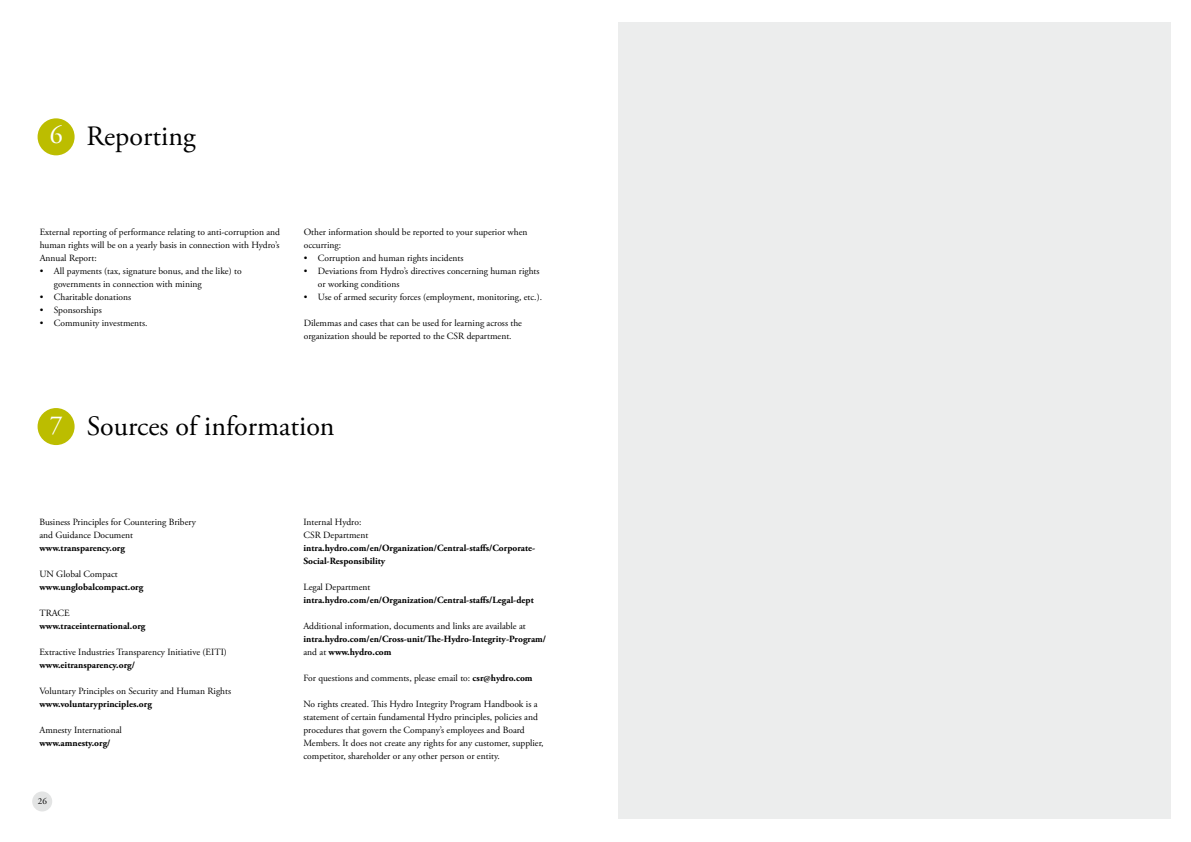
<style>
.page{position:relative;width:1191px;height:842px;background:#fff}
.page>*{position:absolute;margin:0;border:0;box-sizing:border-box;transform-origin:0 0}
.t1{font:28px "Adobe Garamond Pro";color:#000}
.t2{font:9.5px/13px "Adobe Garamond Pro";color:#000}
.t3{font:700 9.5px/13px "Adobe Garamond Pro";color:#000}
.t4{font:9px "Adobe Garamond Pro";color:#000}
.s1{font-size:26px;color:#fff}
.s2{font-weight:400}
.s3{font-weight:700}
</style>
<div class="page">
<div style="left:618px;top:23px;width:553px;height:796px;background:#eceded"></div>
<div style="left:38px;top:408px;width:37px;height:37px;background:#bcbd00;border-radius:50%"></div>
<div style="left:32px;top:791px;width:20px;height:20px;background:#e3e4e4;border-radius:50%"></div>
<div style="left:38px;top:118px;width:37px;height:37px;background:#bcbd00;border-radius:50%"></div>
<h1 class="t1" style="left:50px;top:119px;width:147px"><span class="s1">6</span> Reporting</h1>
<p class="t2" style="left:40px;top:226px;width:242px;text-align:justify">External reporting of performance relating to anti-corruption and human rights will be on a yearly basis in connection with Hydro’s Annual Report:</p>
<p class="t2" style="left:54px;top:265px;width:189px;text-indent:-14px">• All payments (tax, signature bonus, and the like) to governments in connection with mining</p>
<p class="t2" style="left:40px;top:291px;width:93px">• Charitable donations</p>
<p class="t2" style="left:40px;top:304px;width:64px">• Sponsorships</p>
<p class="t2" style="left:40px;top:317px;width:109px">• Community investments.</p>
<p class="t2" style="left:304px;top:226px;width:225px">Other information should be reported to your superior when occurring:</p>
<p class="t2" style="left:304px;top:252px;width:161px">• Corruption and human rights incidents</p>
<p class="t2" style="left:318px;top:265px;width:223px;text-indent:-14px">• Deviations from Hydro’s directives concerning human rights or working conditions</p>
<p class="t2" style="left:304px;top:291px;width:240px">• Use of armed security forces (employment, monitoring, etc.).</p>
<p class="t2" style="left:304px;top:317px;width:220px">Dilemmas and cases that can be used for learning across the organization should be reported to the CSR department.</p>
<h1 class="t1" style="left:50px;top:409px;width:286px"><span class="s1">7</span> Sources of information</h1>
<p class="t2" style="left:39px;top:515px;width:158px">Business Principles for Countering Bribery and Guidance Document</p>
<p class="t3" style="left:39px;top:541px;width:87px">www.transparency.org</p>
<p class="t2" style="left:39px;top:567px;width:80px">UN Global Compact</p>
<p class="t3" style="left:39px;top:580px;width:106px">www.unglobalcompact.org</p>
<p class="t2" style="left:39px;top:606px;width:32px">TRACE</p>
<p class="t3" style="left:39px;top:619px;width:108px">www.traceinternational.org</p>
<p class="t2" style="left:39px;top:645px;width:189px">Extractive Industries Transparency Initiative (EITI)</p>
<p class="t3" style="left:39px;top:658px;width:97px">www.eitransparency.org/</p>
<p class="t2" style="left:39px;top:684px;width:193px">Voluntary Principles on Security and Human Rights</p>
<p class="t3" style="left:39px;top:697px;width:114px">www.voluntaryprinciples.org</p>
<p class="t2" style="left:39px;top:723px;width:84px">Amnesty International</p>
<p class="t3" style="left:39px;top:736px;width:73px">www.amnesty.org/</p>
<p class="t4" style="left:38px;top:796px;width:10px">26</p>
<p class="t2" style="left:303px;top:515px;width:66px">Internal Hydro:<br>CSR Department</p>
<p class="t3" style="left:303px;top:541px;width:233px">intra.hydro.com/en/Organization/Central-staffs/Corporate-<br>Social-Responsibility</p>
<p class="t2" style="left:303px;top:580px;width:68px">Legal Department</p>
<p class="t3" style="left:303px;top:593px;width:232px">intra.hydro.com/en/Organization/Central-staffs/Legal-dept</p>
<p class="t2" style="left:303px;top:619px;width:224px">Additional information, documents and links are available at</p>
<p class="t3" style="left:303px;top:632px;width:244px">intra.hydro.com/en/Cross-unit/The-Hydro-Integrity-Program/ <span class="s2">and at</span> www.hydro.com</p>
<p class="t2" style="left:303px;top:671px;width:231px">For questions and comments, please email to: <span class="s3">csr@hydro.com</span></p>
<p class="t2" style="left:303px;top:697px;width:242px">No rights created. This Hydro Integrity Program Handbook is a statement of certain fundamental Hydro principles, policies and procedures that govern the Company’s employees and Board Members. It does not create any rights for any customer, supplier, competitor, shareholder or any other person or entity.</p>
</div>
